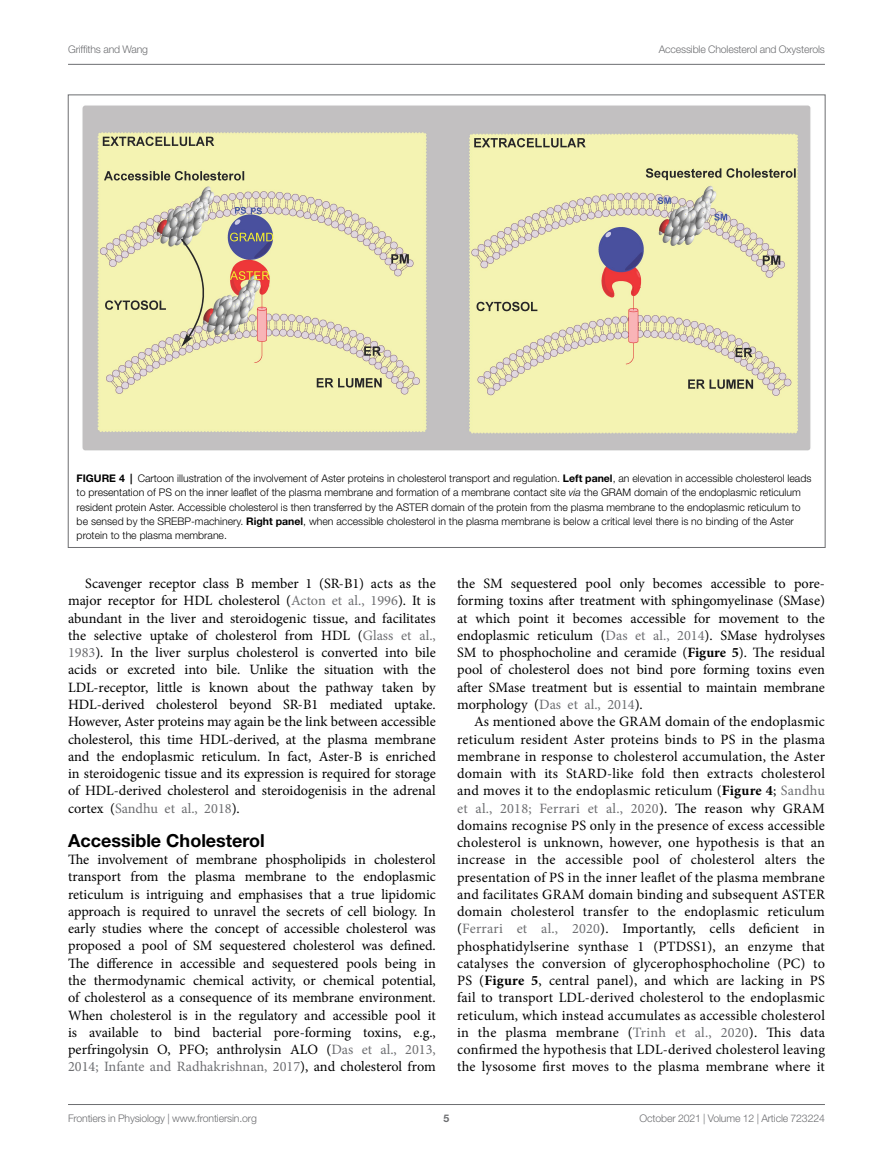
<style>
.page{position:relative;width:893px;height:1170px;background:#fff}
.page>*{position:absolute;margin:0;border:0;box-sizing:border-box;transform-origin:0 0}
.HEAD_2{font:700 18px "Helvetica Neue LT Std";color:#000}
.TEXT{font:14.25px/17.2px "Minion Pro";letter-spacing:.005em;color:#000;text-align:justify}
.TEXT_FLUSH{font:14.25px/17.2px "Minion Pro";letter-spacing:-.005em;color:#000;text-align:justify}
.FIG_LEG{font:300 10.5px/14.2px "Helvetica Neue LT Std";color:#000}
.t1{font:300 10.5px "Helvetica Neue LT Std";letter-spacing:-.015em;color:#6d6e71}
.t2{font:700 10.5px "Helvetica Neue LT Std";color:#6d6e71}
.s1{font-weight:700}
.s2{font-style:italic}
.s3{color:#6d6e71}
</style>
<div class="page">
<hr style="left:68px;top:64px;width:757px;height:1px;background:#6d6e71">
<hr style="left:68px;top:1104px;width:757px;height:1px;background:#6d6e71">
<img style="left:82px;top:105px;width:729px;height:346px">
<p class="t1" style="left:68px;top:42px;width:82px">Griffiths and Wang</p>
<p class="t1" style="left:659px;top:42px;width:168px">Accessible Cholesterol and Oxysterols</p>
<p class="FIG_LEG" style="left:77px;top:471px;width:736px"><span class="s1">FIGURE 4 |</span> Cartoon illustration of the involvement of Aster proteins in cholesterol transport and regulation. <span class="s1">Left panel</span>, an elevation in accessible cholesterol leads to presentation of PS on the inner leaflet of the plasma membrane and formation of a membrane contact site <span class="s2">via</span> the GRAM domain of the endoplasmic reticulum resident protein Aster. Accessible cholesterol is then transferred by the ASTER domain of the protein from the plasma membrane to the endoplasmic reticulum to be sensed by the SREBP-machinery. <span class="s1">Right panel</span>, when accessible cholesterol in the plasma membrane is below a critical level there is no binding of the Aster protein to the plasma membrane.</p>
<p class="TEXT" style="left:68px;top:575px;width:369px;text-indent:17px">Scavenger receptor class B member 1 (SR-B1) acts as the major receptor for HDL cholesterol (<span class="s3">Acton et al., 1996</span>). It is abundant in the liver and steroidogenic tissue, and facilitates the selective uptake of cholesterol from HDL (<span class="s3">Glass et al., 1983</span>). In the liver surplus cholesterol is converted into bile acids or excreted into bile. Unlike the situation with the LDL-receptor, little is known about the pathway taken by HDL-derived cholesterol beyond SR-B1 mediated uptake.<br>However, Aster proteins may again be the link between accessible cholesterol, this time HDL-derived, at the plasma membrane and the endoplasmic reticulum. In fact, Aster-B is enriched in steroidogenic tissue and its expression is required for storage of HDL-derived cholesterol and steroidogenisis in the adrenal cortex (<span class="s3">Sandhu et al., 2018</span>).</p>
<p class="HEAD_2" style="left:68px;top:829px;width:198px">Accessible Cholesterol</p>
<p class="TEXT_FLUSH" style="left:68px;top:851px;width:369px">The involvement of membrane phospholipids in cholesterol transport from the plasma membrane to the endoplasmic reticulum is intriguing and emphasises that a true lipidomic approach is required to unravel the secrets of cell biology. In early studies where the concept of accessible cholesterol was proposed a pool of SM sequestered cholesterol was defined.<br>The difference in accessible and sequestered pools being in the thermodynamic chemical activity, or chemical potential, of cholesterol as a consequence of its membrane environment.<br>When cholesterol is in the regulatory and accessible pool it is available to bind bacterial pore-forming toxins, e.g., perfringolysin O, PFO; anthrolysin ALO (<span class="s3">Das et al., 2013, 2014; Infante and Radhakrishnan, 2017</span>), and cholesterol from</p>
<p class="TEXT_FLUSH" style="left:457px;top:575px;width:369px">the SM sequestered pool only becomes accessible to pore&shy;forming toxins after treatment with sphingomyelinase (SMase) at which point it becomes accessible for movement to the endoplasmic reticulum (<span class="s3">Das et al., 2014</span>). SMase hydrolyses SM to phosphocholine and ceramide (<span class="s1">Figure 5</span>). The residual pool of cholesterol does not bind pore forming toxins even after SMase treatment but is essential to maintain membrane morphology (<span class="s3">Das et al., 2014</span>).</p>
<p class="TEXT" style="left:457px;top:713px;width:369px;text-indent:17px">As mentioned above the GRAM domain of the endoplasmic reticulum resident Aster proteins binds to PS in the plasma membrane in response to cholesterol accumulation, the Aster domain with its StARD-like fold then extracts cholesterol and moves it to the endoplasmic reticulum (<span class="s1">Figure 4</span>; <span class="s3">Sandhu et al., 2018; Ferrari et al., 2020</span>). The reason why GRAM domains recognise PS only in the presence of excess accessible cholesterol is unknown, however, one hypothesis is that an increase in the accessible pool of cholesterol alters the presentation of PS in the inner leaflet of the plasma membrane and facilitates GRAM domain binding and subsequent ASTER domain cholesterol transfer to the endoplasmic reticulum (<span class="s3">Ferrari et al., 2020</span>). Importantly, cells deficient in phosphatidylserine synthase 1 (PTDSS1), an enzyme that catalyses the conversion of glycerophosphocholine (PC) to PS (<span class="s1">Figure 5</span>, central panel), and which are lacking in PS fail to transport LDL-derived cholesterol to the endoplasmic reticulum, which instead accumulates as accessible cholesterol in the plasma membrane (<span class="s3">Trinh et al., 2020</span>). This data confirmed the hypothesis that LDL-derived cholesterol leaving the lysosome first moves to the plasma membrane where it</p>
<p class="t1" style="left:68px;top:1111px;width:190px">Frontiers in Physiology | www.frontiersin.org</p>
<p class="t2" style="left:444px;top:1111px;width:7px">5</p>
<p class="t1" style="left:640px;top:1111px;width:187px">October 2021 | Volume 12 | Article 723224</p>
</div>
